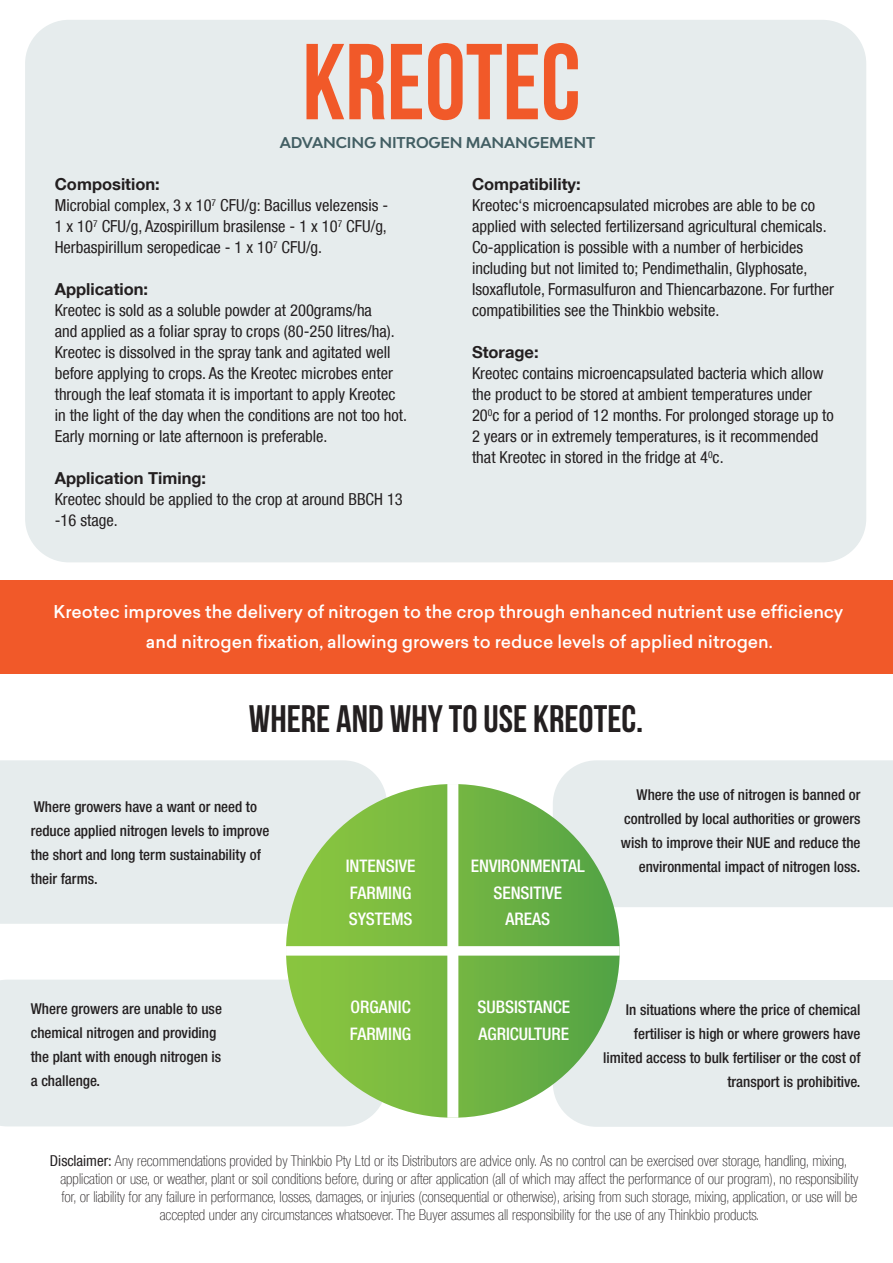
<style>
.page{position:relative;width:893px;height:1263px;background:#fff}
.page>*{position:absolute;margin:0;border:0;box-sizing:border-box;transform-origin:0 0}
.t1{font:700 107.7px "Bebas Neue";color:#f15929;scale:.96 1}
.t2{font:38.25px "Bebas Neue";color:#231f20}
.t3{font:500 17.4px/30px "Sailec";color:#fff}
.t4{font:500 condensed 17.4px/26.8px "Helvetica Neue LT Com";color:#fff}
.t5{font:condensed 16.5px/21px "Helvetica Neue LT Com";color:#231f20}
.t6{font:700 16.5px "Helvetica Neue LT Com";color:#231f20}
.t7{font:100 condensed 15px "Helvetica Neue LT Com";color:#231f20}
.t8{font:500 condensed 15px/24px "Helvetica Neue LT Com";color:#231f20}
.t9{font:700 14.7px "Bw Modelica";letter-spacing:-.01em;color:#425e63}
.s1{font-weight:700;font-stretch:normal}
.s2{font-weight:400}
</style>
<div class="page">
<div style="left:25px;top:20px;width:841px;height:542px;background:#e6eced;border-radius:44px"></div>
<div style="left:553px;top:760px;width:340px;height:147px;background:#e6eced"></div>
<div style="left:553px;top:980px;width:340px;height:147px;background:#e6eced"></div>
<div style="left:0;top:980px;width:385px;height:146px;background:#e6eced"></div>
<div style="left:0;top:760px;width:387px;height:164px;background:#e6eced"></div>
<div style="left:0;top:580px;width:893px;height:94px;background:#f15929"></div>
<div style="left:286px;top:784px;width:334px;height:334px;background:linear-gradient(to right,#8fc83f,#57a547);border-radius:167px"></div>
<div style="left:286px;top:946px;width:334px;height:9px;background:#fff"></div>
<div style="left:447px;top:784px;width:11px;height:334px;background:#fff"></div>
<h1 class="t1" style="left:302px;top:23px;width:291px">KREOtec</h1>
<p class="t9" style="left:280px;top:133px;width:317px">ADVANCING NITROGEN MANANGEMENT</p>
<p class="t5" style="left:55px;top:174px;width:335px"><span class="s1">Composition:<br></span>Microbial complex, 3 x 10<sup>7</sup> CFU/g: Bacillus velezensis - 1 x 10<sup>7</sup> CFU/g, Azospirillum brasilense - 1 x 10<sup>7</sup> CFU/g, Herbaspirillum seropedicae - 1 x 10<sup>7</sup> CFU/g.</p>
<p class="t6" style="left:55px;top:279px;width:95px">Application:</p>
<p class="t5" style="left:55px;top:300px;width:354px">Kreotec is sold as a soluble powder at 200grams/ha<br>and applied as a foliar spray to crops (80-250 litres/ha).<br>Kreotec is dissolved in the spray tank and agitated well before applying to crops. As the Kreotec microbes enter through the leaf stomata it is important to apply Kreotec in the light of the day when the conditions are not too hot.<br>Early morning or late afternoon is preferable.</p>
<p class="t6" style="left:55px;top:468px;width:153px">Application Timing:</p>
<p class="t5" style="left:55px;top:489px;width:350px">Kreotec should be applied to the crop at around BBCH 13 -16 stage.</p>
<p class="t6" style="left:472px;top:174px;width:110px">Compatibility:</p>
<p class="t5" style="left:472px;top:195px;width:364px">Kreotec‘s microencapsulated microbes are able to be co applied with selected fertilizersand agricultural chemicals.<br>Co-application is possible with a number of herbicides including but not limited to; Pendimethalin, Glyphosate, Isoxaflutole, Formasulfuron and Thiencarbazone. For further compatibilities see the Thinkbio website.</p>
<p class="t6" style="left:472px;top:342px;width:68px">Storage:</p>
<p class="t5" style="left:472px;top:363px;width:363px">Kreotec contains microencapsulated bacteria which allow the product to be stored at ambient temperatures under 20<sup>0</sup>c for a period of 12 months. For prolonged storage up to 2 years or in extremely temperatures, is it recommended that Kreotec in stored in the fridge at 4<sup>0</sup>c.</p>
<p class="t3" style="left:146px;top:596px;width:699px;text-indent:-93px">Kreotec improves the delivery of nitrogen to the crop through enhanced nutrient use efficiency and nitrogen fixation, allowing growers to reduce levels of applied nitrogen.</p>
<h2 class="t2" style="left:249px;top:697px;width:396px">WHERE AND WHY TO USE KREOTEC.</h2>
<p class="t8" style="left:31px;top:794px;width:240px">Where growers have a want or need to reduce applied nitrogen levels to improve the short and long term sustainability of their farms.</p>
<p class="t8" style="left:31px;top:997px;width:193px">Where growers are unable to use chemical nitrogen and providing the plant with enough nitrogen is a challenge.</p>
<p class="t4" style="left:346px;top:852px;width:71px">INTENSIVE<br>FARMING<br>SYSTEMS</p>
<p class="t4" style="left:471px;top:852px;width:115px;text-align:center">ENVIRONMENTAL<br>SENSITIVE<br>AREAS</p>
<p class="t8" style="left:621px;top:782px;width:241px;text-align:right">Where the use of nitrogen is banned or controlled by local authorities or growers wish to improve their NUE and reduce the environmental impact of nitrogen loss.</p>
<p class="t4" style="left:350px;top:993px;width:63px">ORGANIC<br>FARMING</p>
<p class="t4" style="left:477px;top:993px;width:94px">SUBSISTANCE<br>AGRICULTURE</p>
<p class="t8" style="left:603px;top:997px;width:259px;text-align:right">In situations where the price of chemical fertiliser is high or where growers have limited access to bulk fertiliser or the cost of transport is prohibitive.</p>
<p class="t7" style="left:50px;top:1152px;width:799px"><span class="s2">Disclaimer:</span> Any recommendations provided by Thinkbio Pty Ltd or its Distributors are advice only. As no control can be exercised over storage, handling, mixing,</p>
<p class="t7" style="left:60px;top:1170px;width:799px">application or use, or weather, plant or soil conditions before, during or after application (all of which may affect the performance of our program), no responsibility</p>
<p class="t7" style="left:61px;top:1188px;width:797px">for, or liability for any failure in performance, losses, damages, or injuries (consequential or otherwise), arising from such storage, mixing, application, or use will be</p>
<p class="t7" style="left:160px;top:1206px;width:601px">accepted under any circumstances whatsoever. The Buyer assumes all responsibility for the use of any Thinkbio products.</p>
</div>
